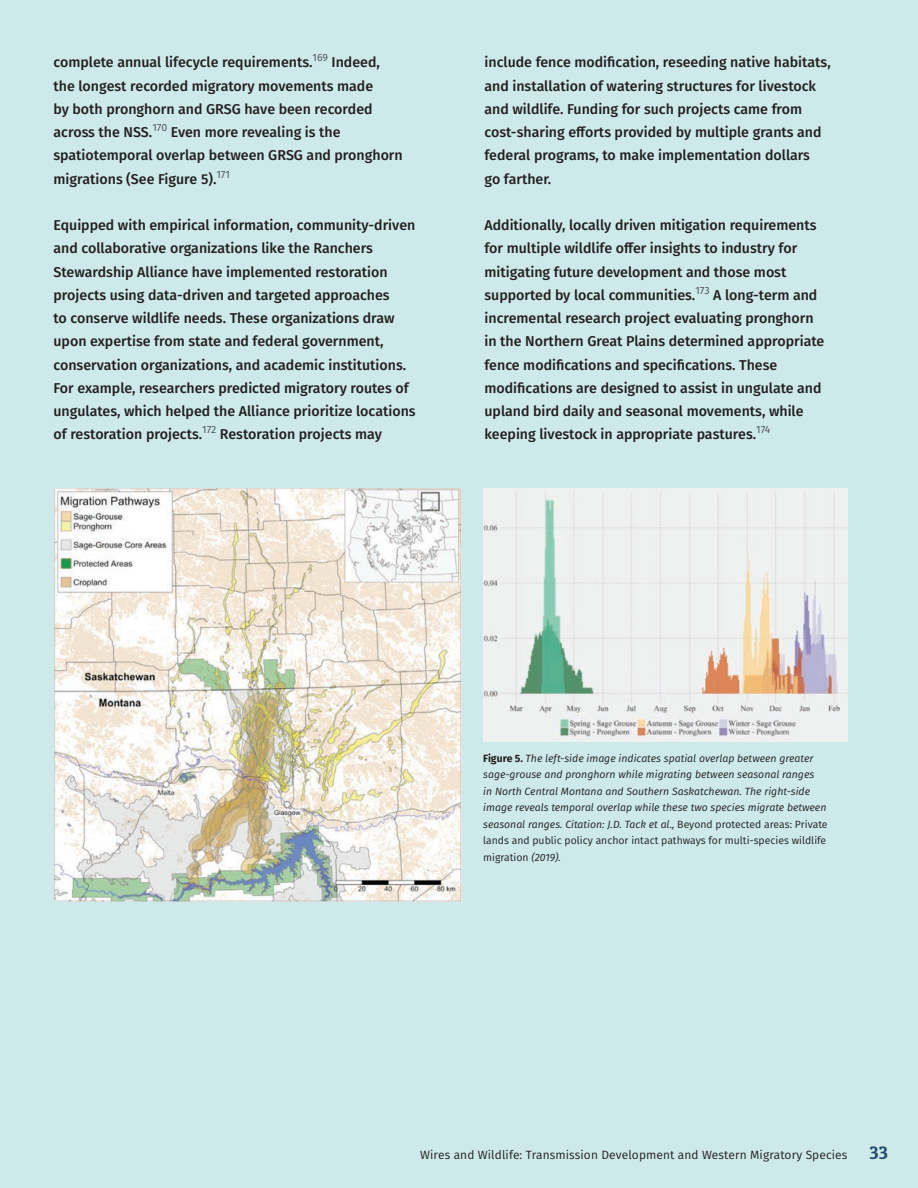
<style>
.page{position:relative;width:918px;height:1188px;background:#cde9ea}
.page>*{position:absolute;margin:0;border:0;box-sizing:border-box;transform-origin:0 0}
.t1{font:18px "Patua One";color:#234c6e}
.t2{font:500 14.25px/23.2px "Fira Sans";color:#231f20}
.t3{font:12px "Fira Sans";letter-spacing:.01em;color:#231f20}
.t4{font:italic 10.5px/16.5px "Fira Sans";color:#231f20}
.s1{font-weight:700;font-style:normal}
.s2{font-style:normal}
</style>
<div class="page">
<img style="left:54px;top:489px;width:407px;height:412px">
<img style="left:484px;top:489px;width:364px;height:252px">
<p class="t2" style="left:54px;top:50px;width:328px">complete annual lifecycle requirements.<sup>169</sup> Indeed,</p>
<p class="t2" style="left:54px;top:73px;width:321px">the longest recorded migratory movements made</p>
<p class="t2" style="left:54px;top:97px;width:321px">by both pronghorn and GRSG have been recorded</p>
<p class="t2" style="left:54px;top:120px;width:351px">across the NSS.<sup>170</sup> Even more revealing is the spatiotemporal overlap between GRSG and pronghorn migrations (See Figure 5).<sup>171</sup></p>
<p class="t2" style="left:54px;top:213px;width:364px">Equipped with empirical information, community-driven and collaborative organizations like the Ranchers Stewardship Alliance have implemented restoration projects using data-driven and targeted approaches<br>to conserve wildlife needs. These organizations draw upon expertise from state and federal government, conservation organizations, and academic institutions.<br>For example, researchers predicted migratory routes of ungulates, which helped the Alliance prioritize locations of restoration projects.<sup>172</sup> Restoration projects may</p>
<p class="t2" style="left:484px;top:50px;width:348px">include fence modification, reseeding native habitats, and installation of watering structures for livestock and wildlife. Funding for such projects came from cost-sharing efforts provided by multiple grants and federal programs, to make implementation dollars</p>
<p class="t2" style="left:484px;top:166px;width:68px">go farther.</p>
<p class="t2" style="left:484px;top:213px;width:341px">Additionally, locally driven mitigation requirements for multiple wildlife offer insights to industry for mitigating future development and those most supported by local communities.<sup>173</sup> A long-term and incremental research project evaluating pronghorn in the Northern Great Plains determined appropriate fence modifications and specifications. These modifications are designed to assist in ungulate and upland bird daily and seasonal movements, while keeping livestock in appropriate pastures.<sup>174</sup></p>
<p class="t4" style="left:483px;top:750px;width:346px"><span class="s1">Figure 5.</span> The left-side image indicates spatial overlap between greater sage-grouse and pronghorn while migrating between seasonal ranges<br>in North Central Montana and Southern Saskatchewan. The right-side image reveals temporal overlap while these two species migrate between seasonal ranges. Citation: J.D. Tack et al., <span class="s2">Beyond protected areas: Private lands and public policy anchor intact pathways for multi-species wildlife migration</span> (2019).</p>
<p class="t3" style="left:420px;top:1146px;width:429px">Wires and Wildlife: Transmission Development and Western Migratory Species</p>
<p class="t1" style="left:869px;top:1142px;width:20px">33</p>
</div>
